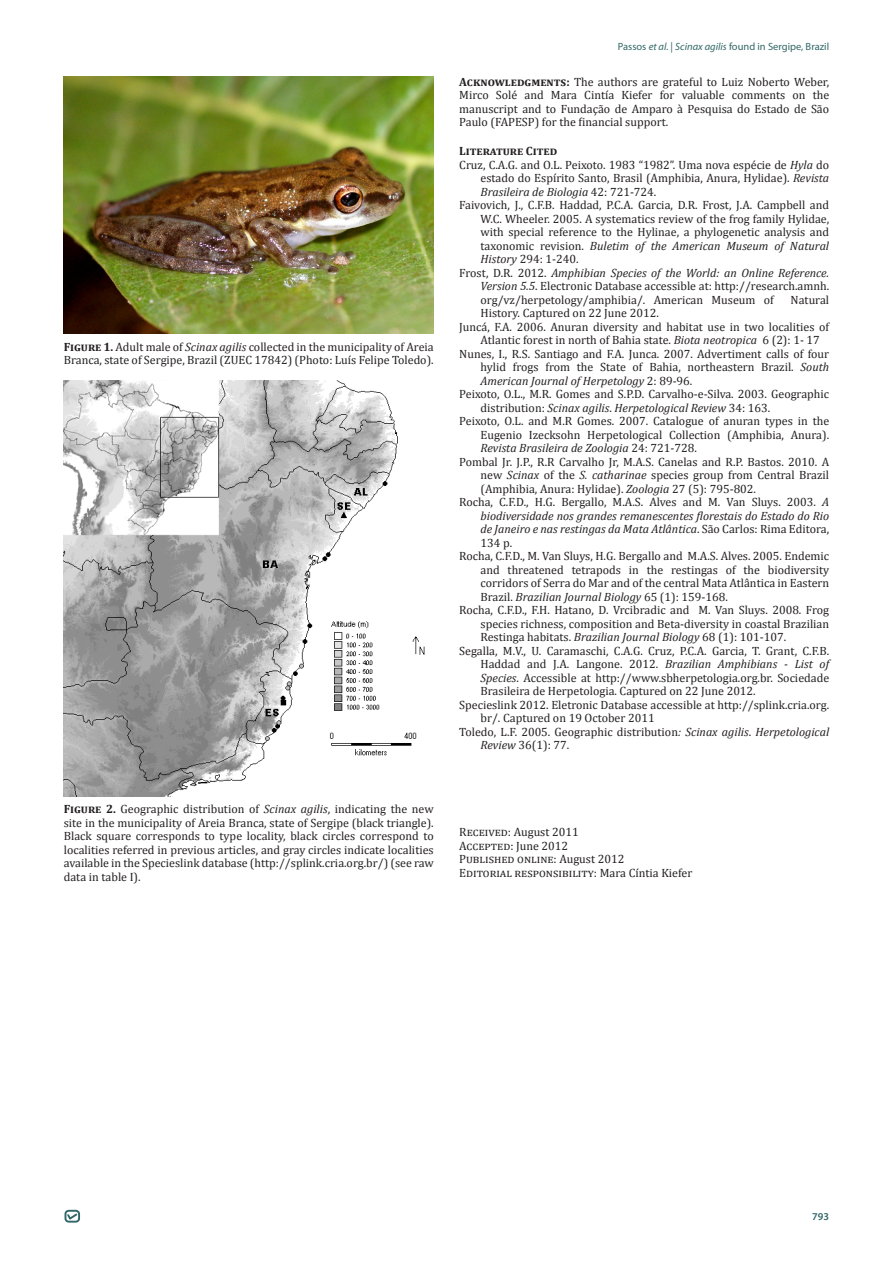
<style>
.page{position:relative;width:893px;height:1263px;background:#fff}
.page>*{position:absolute;margin:0;border:0;box-sizing:border-box;transform-origin:0 0}
.Normal__Web{font:12px/13.5px "Cambria";color:#231f20;text-align:justify}
.Normal__Web-2{font:italic 12px/13.5px "Cambria";color:#231f20;text-align:justify}
.t1{font:700 12px "Cambria";color:#231f20}
.t2{font:10.5px "Myriad Pro";color:#336767}
.t3{font:600 10.5px "Myriad Pro";color:#336767}
.s1{font-weight:700}
.s2{font-style:italic}
.s3{font-style:normal}
</style>
<div class="page">
<div style="left:65px;top:1210px;width:15px;height:12px;border:2px solid #326667;border-radius:3px"></div>
<svg style="left:66px;top:1212px;width:13px;height:9px"></svg>
<img style="left:64px;top:77px;width:370px;height:257px">
<img style="left:64px;top:380px;width:361px;height:416px">
<p class="Normal__Web" style="left:64px;top:340px;width:371px"><span class="s1">Figure 1.</span> Adult male of <span class="s2">Scinax agilis</span> collected in the municipality of Areia<br>Branca, state of Sergipe, Brazil (ZUEC 17842) (Photo: Luís Felipe Toledo).</p>
<p class="Normal__Web" style="left:64px;top:802px;width:371px"><span class="s1">Figure 2.</span> Geographic distribution of <span class="s2">Scinax agilis</span>, indicating the new site in the municipality of Areia Branca, state of Sergipe (black triangle).<br>Black square corresponds to type locality, black circles correspond to localities referred in previous articles, and gray circles indicate localities available in the Specieslink database (http://splink.cria.org.br/) (see raw data in table I).</p>
<p class="t2" style="left:618px;top:40px;width:213px">Passos <span class="s2">et al.</span> | <span class="s2">Scinax agilis</span> found in Sergipe, Brazil</p>
<p class="Normal__Web" style="left:459px;top:75px;width:371px"><span class="s1">Acknowledgments:</span> The authors are grateful to Luiz Noberto Weber, Mirco Solé and Mara Cintía Kiefer for valuable comments on the manuscript and to Fundação de Amparo à Pesquisa do Estado de São Paulo (FAPESP) for the financial support.</p>
<p class="t1" style="left:459px;top:143px;width:100px">Literature Cited</p>
<p class="Normal__Web" style="left:481px;top:158px;width:350px;text-indent:-21px">Cruz, C.A.G. and O.L. Peixoto. 1983 “1982”. Uma nova espécie de <span class="s2">Hyla</span> do estado do Espírito Santo, Brasil (Amphibia, Anura, Hylidae). <span class="s2">Revista Brasileira de Biologia</span> 42: 721-724.</p>
<p class="Normal__Web" style="left:481px;top:198px;width:350px;text-indent:-21px">Faivovich, J., C.F.B. Haddad, P.C.A. Garcia, D.R. Frost, J.A. Campbell and W.C. Wheeler. 2005. A systematics review of the frog family Hylidae, with special reference to the Hylinae, a phylogenetic analysis and taxonomic revision. <span class="s2">Buletim of the American Museum of Natural History</span> 294: 1-240.</p>
<p class="Normal__Web" style="left:481px;top:266px;width:350px;text-indent:-21px">Frost, D.R. 2012. <span class="s2">Amphibian Species of the World: an Online Reference.<br>Version 5.5</span>. Electronic Database accessible at: http://research.amnh. org/vz/herpetology/amphibia/. American Museum of</p>
<p class="Normal__Web" style="left:791px;top:293px;width:40px">Natural</p>
<p class="Normal__Web" style="left:481px;top:306px;width:180px">History. Captured on 22 June 2012.</p>
<p class="Normal__Web" style="left:481px;top:320px;width:350px;text-indent:-21px">Juncá, F.A. 2006. Anuran diversity and habitat use in two localities of<br>Atlantic forest in north of Bahia state. <span class="s2">Biota neotropica</span> 6 (2): 1- 17</p>
<p class="Normal__Web" style="left:481px;top:347px;width:350px;text-indent:-21px">Nunes, I., R.S. Santiago and F.A. Junca. 2007. Advertiment calls of four hylid frogs from the State of Bahia, northeastern Brazil. <span class="s2">South American Journal of Herpetology</span> 2: 89-96.</p>
<p class="Normal__Web" style="left:481px;top:387px;width:350px;text-indent:-21px">Peixoto, O.L., M.R. Gomes and S.P.D. Carvalho-e-Silva. 2003. Geographic distribution: <span class="s2">Scinax agilis</span>. <span class="s2">Herpetological Review</span> 34: 163.</p>
<p class="Normal__Web" style="left:481px;top:414px;width:350px;text-indent:-21px">Peixoto, O.L. and M.R Gomes. 2007. Catalogue of anuran types in the Eugenio Izecksohn Herpetological Collection (Amphibia, Anura).<br><span class="s2">Revista Brasileira de Zoologia</span> 24: 721-728.</p>
<p class="Normal__Web" style="left:481px;top:455px;width:350px;text-indent:-21px">Pombal Jr. J.P., R.R Carvalho Jr, M.A.S. Canelas and R.P. Bastos. 2010. A new <span class="s2">Scinax</span> of the <span class="s2">S. catharinae</span> species group from Central Brazil (Amphibia, Anura: Hylidae). <span class="s2">Zoologia</span> 27 (5): 795-802.</p>
<p class="Normal__Web-2" style="left:481px;top:495px;width:350px;text-indent:-21px"><span class="s3">Rocha, C.F.D., H.G. Bergallo, M.A.S. Alves and M. Van Sluys. 2003.</span> A biodiversidade nos grandes remanescentes florestais do Estado do Rio de Janeiro e nas restingas da Mata Atlântica<span class="s3">. São Carlos: Rima Editora, 134 p.</span></p>
<p class="Normal__Web" style="left:481px;top:549px;width:350px;text-indent:-21px">Rocha, C.F.D., M. Van Sluys, H.G. Bergallo and M.A.S. Alves. 2005. Endemic and threatened tetrapods in the restingas of the biodiversity corridors of Serra do Mar and of the central Mata Atlântica in Eastern Brazil. <span class="s2">Brazilian Journal Biology</span> 65 (1): 159-168.</p>
<p class="Normal__Web" style="left:481px;top:603px;width:350px;text-indent:-21px">Rocha, C.F.D., F.H. Hatano, D. Vrcibradic and M. Van Sluys. 2008. Frog species richness, composition and Beta-diversity in coastal Brazilian Restinga habitats. <span class="s2">Brazilian Journal Biology</span> 68 (1): 101-107.</p>
<p class="Normal__Web" style="left:481px;top:644px;width:350px;text-indent:-21px">Segalla, M.V., U. Caramaschi, C.A.G. Cruz, P.C.A. Garcia, T. Grant, C.F.B.<br>Haddad and J.A. Langone. 2012. <span class="s2">Brazilian Amphibians - List of Species</span>. Accessible at http://www.sbherpetologia.org.br. Sociedade Brasileira de Herpetologia. Captured on 22 June 2012.</p>
<p class="Normal__Web" style="left:481px;top:698px;width:350px;text-indent:-21px">Specieslink 2012. Eletronic Database accessible at http://splink.cria.org. br/. Captured on 19 October 2011</p>
<p class="Normal__Web" style="left:481px;top:725px;width:350px;text-indent:-21px">Toledo, L.F. 2005. Geographic distribution<span class="s2">: Scinax agilis</span>. <span class="s2">Herpetological<br>Review</span> 36(1): 77.</p>
<p class="Normal__Web" style="left:459px;top:825px;width:121px">Received: August 2011</p>
<p class="Normal__Web" style="left:459px;top:839px;width:110px">Accepted: June 2012</p>
<p class="Normal__Web" style="left:459px;top:852px;width:167px">Published online: August 2012</p>
<p class="Normal__Web" style="left:459px;top:866px;width:235px">Editorial responsibility: Mara Cíntia Kiefer</p>
<p class="t3" style="left:812px;top:1209px;width:18px">793</p>
</div>
